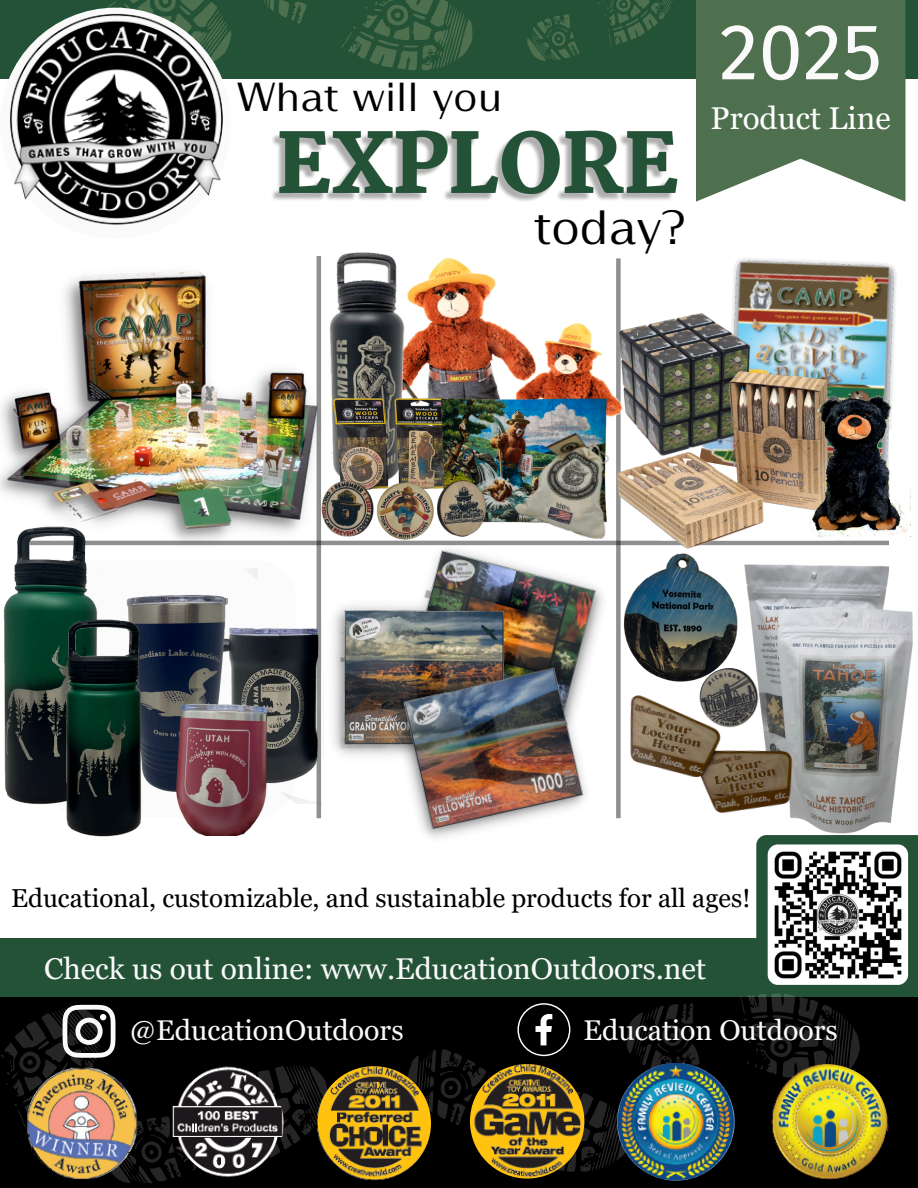
<style>
.page{position:relative;width:918px;height:1188px;background:#fff}
.page>*{position:absolute;margin:0;border:0;box-sizing:border-box;transform-origin:0 0}
.t1{font:79.5px "Fira Sans";color:#fafafa}
.t2{font:48px "Nirand";color:#000}
.t3{font:40.5px "Nirand";color:#000}
.t4{font:31.5px "Georgia Pro";color:#fff}
.t5{font:30px "Georgia Pro";color:#fafafa}
.t6{font:28.5px "Georgia Pro";color:#fafafa}
.t7{font:25.95px "Georgia Pro";color:#000}
</style>
<div class="page">
<div style="left:0;top:0;width:918px;height:78px;background:#235237"></div>
<div style="left:0;top:8px;width:231px;height:231px;background:#fafafa;border-radius:50%"></div>
<img style="left:9px;top:72px;width:213px;height:153px">
<svg style="left:519px;top:0;width:166px;height:79px"></svg>
<svg style="left:696px;top:0;width:209px;height:202px;background:#627f61"></svg>
<svg style="left:12px;top:0;width:466px;height:94px"></svg>
<div style="left:0;top:989px;width:918px;height:199px;background:#000"></div>
<div style="left:0;top:938px;width:918px;height:59px;background:#235237"></div>
<svg style="left:636px;top:959px;width:237px;height:177px"></svg>
<img style="left:747px;top:564px;width:142px;height:21px">
<svg style="left:756px;top:840px;width:162px;height:119px;background:#28563b"></svg>
<img style="left:768px;top:844px;width:140px;height:141px;border-radius:10px">
<svg style="left:402px;top:1003px;width:234px;height:171px"></svg>
<svg style="left:0;top:1004px;width:93px;height:121px"></svg>
<svg style="left:93px;top:1004px;width:251px;height:180px"></svg>
<img style="left:24px;top:1066px;width:115px;height:115px;border-radius:50%">
<img style="left:169px;top:1066px;width:115px;height:115px;border-radius:50%">
<img style="left:317px;top:1066px;width:114px;height:115px;border-radius:50%">
<img style="left:470px;top:1064px;width:114px;height:115px;border-radius:50%">
<img style="left:617px;top:1063px;width:118px;height:118px;border-radius:50%">
<img style="left:764px;top:1064px;width:124px;height:124px;border-radius:50%">
<hr style="left:317px;top:256px;width:4px;height:562px;background:#8f8f8f">
<div style="left:616px;top:258px;width:5px;height:560px;background:#8f8f8f"></div>
<hr style="left:17px;top:541px;width:877px;height:4px;background:#8f8f8f">
<img style="left:0;top:271px;width:326px;height:282px">
<img style="left:732px;top:258px;width:165px;height:133px">
<img style="left:637px;top:309px;width:114px;height:54px">
<img style="left:272px;top:130px;width:406px;height:71px">
<img style="left:633px;top:363px;width:255px;height:184px">
<img style="left:390px;top:545px;width:227px;height:199px">
<img style="left:332px;top:596px;width:186px;height:160px">
<img style="left:380px;top:650px;width:222px;height:188px">
<img style="left:428px;top:257px;width:209px;height:207px">
<img style="left:297px;top:252px;width:131px;height:211px">
<img style="left:331px;top:395px;width:74px;height:68px">
<img style="left:405px;top:381px;width:228px;height:82px">
<img style="left:508px;top:420px;width:125px;height:133px">
<img style="left:0;top:520px;width:105px;height:285px">
<img style="left:258px;top:623px;width:65px;height:181px">
<img style="left:93px;top:568px;width:165px;height:224px">
<img style="left:57px;top:610px;width:90px;height:227px">
<div style="left:889px;top:430px;width:29px;height:276px;background:#fff"></div>
<img style="left:281px;top:463px;width:238px;height:80px">
<img style="left:580px;top:547px;width:167px;height:148px">
<img style="left:801px;top:391px;width:110px;height:146px">
<img style="left:699px;top:668px;width:60px;height:60px;border-radius:50%">
<img style="left:714px;top:585px;width:204px;height:255px">
<img style="left:621px;top:690px;width:177px;height:129px">
<img style="left:171px;top:698px;width:101px;height:137px">
<h3 class="t3" style="left:237px;top:78px;width:267px">What will you</h3>
<p class="t1" style="left:719px;top:5px;width:164px">2025</p>
<p class="t4" style="left:711px;top:100px;width:182px">Product Line</p>
<p class="t2" style="left:534px;top:206px;width:154px">today?</p>
<p class="t7" style="left:11px;top:883px;width:741px">Educational, customizable, and sustainable products for all ages!</p>
<p class="t5" style="left:44px;top:952px;width:664px">Check us out online: www.EducationOutdoors.net</p>
<p class="t6" style="left:130px;top:1014px;width:276px">@EducationOutdoors</p>
<p class="t6" style="left:583px;top:1014px;width:256px">Education Outdoors</p>
</div>
